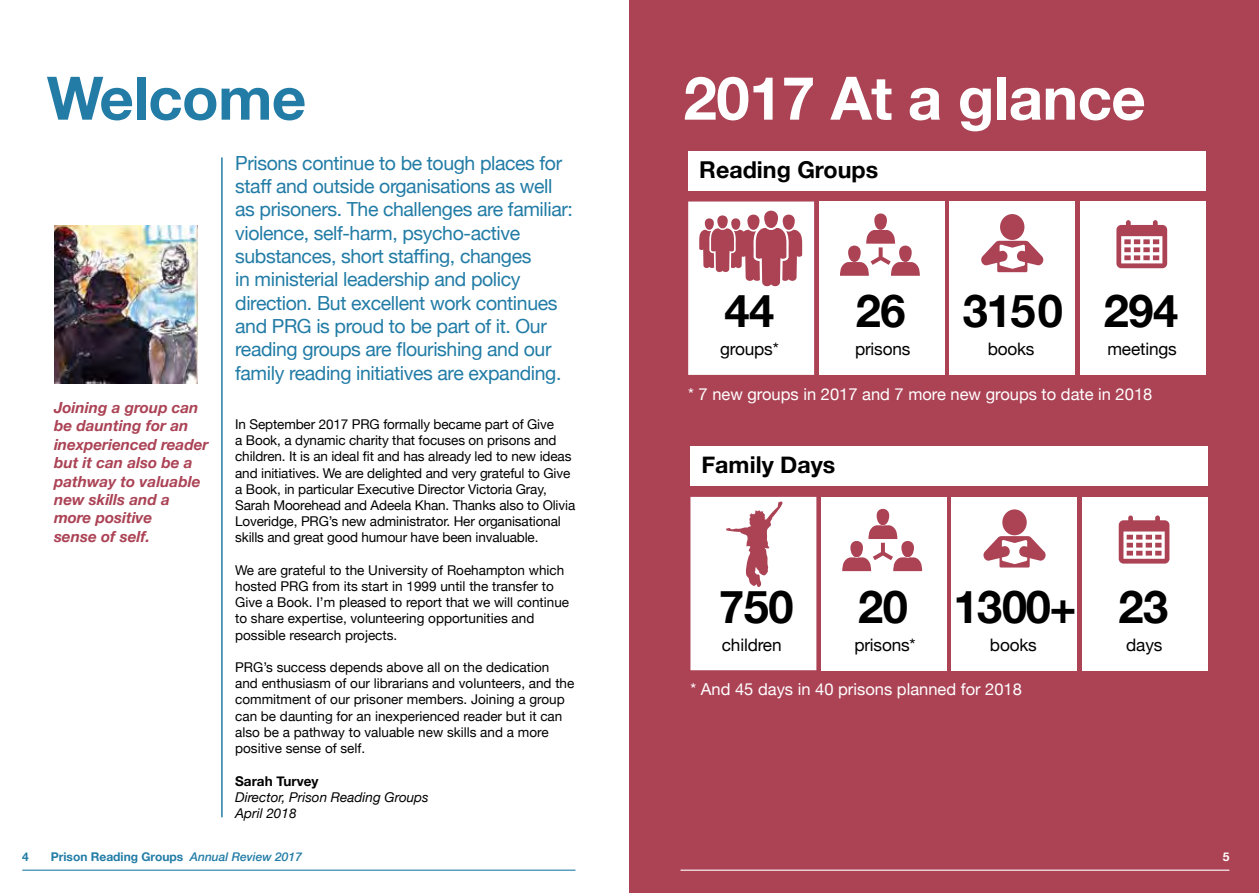
<style>
.page{position:relative;width:1259px;height:893px;background:#fff}
.page>*{position:absolute;margin:0;border:0;box-sizing:border-box;transform-origin:0 0}
.t1{font:700 60px "Helvetica Neue";letter-spacing:-.01em;color:#fff}
.t2{font:700 60px "Helvetica Neue";letter-spacing:-.01em;color:#227ca6}
.t3{font:700 45.15px "Helvetica Neue";letter-spacing:-.01em;color:#000}
.t4{font:700 23.25px "Helvetica Neue";color:#000}
.t5{font:19.5px/23.4px "Helvetica Neue";letter-spacing:-.02em;color:#227ca6}
.t6{font:17.25px "Helvetica Neue";letter-spacing:-.01em;color:#000}
.t7{font:16.5px "Helvetica Neue";color:#fff}
.t8{font:italic 700 15.3px/18.3px "Helvetica Neue";color:#ab4355}
.t9{font:13.5px/16.2px "Helvetica Neue";color:#000}
.t10{font:italic 13.5px/16.2px "Helvetica Neue";color:#000}
.t11{font:700 13.5px "Helvetica Neue";color:#000}
.t12{font:700 12px "Helvetica Neue";color:#227ca6}
.t13{font:700 12px "Helvetica Neue";color:#fff}
.s1{font-weight:500;font-style:italic}
</style>
<div class="page">
<div style="left:629px;top:0;width:630px;height:893px;background:#ab4355"></div>
<hr style="left:22px;top:870px;width:553px;height:1px;background:#227ca6">
<hr style="left:680px;top:870px;width:549px;height:1px;background:#fff">
<div style="left:818px;top:202px;width:126px;height:173px;background:#fff"></div>
<div style="left:949px;top:202px;width:126px;height:173px;background:#fff"></div>
<div style="left:1079px;top:202px;width:126px;height:173px;background:#fff"></div>
<svg style="left:688px;top:202px;width:126px;height:173px"></svg>
<svg style="left:840px;top:213px;width:80px;height:63px"></svg>
<div style="left:1000px;top:214px;width:24px;height:26px;background:#ab4355;border-radius:50%"></div>
<svg style="left:981px;top:241px;width:62px;height:31px"></svg>
<svg style="left:1116px;top:220px;width:51px;height:48px"></svg>
<hr style="left:221px;top:157px;width:2px;height:660px;background:#227ca6">
<img style="left:54px;top:225px;width:143px;height:159px">
<div style="left:688px;top:151px;width:517px;height:39px;background:#fff"></div>
<div style="left:821px;top:497px;width:126px;height:173px;background:#fff"></div>
<div style="left:951px;top:497px;width:126px;height:173px;background:#fff"></div>
<div style="left:1082px;top:497px;width:125px;height:173px;background:#fff"></div>
<svg style="left:842px;top:509px;width:80px;height:62px"></svg>
<div style="left:1002px;top:509px;width:24px;height:26px;background:#ab4355;border-radius:50%"></div>
<svg style="left:983px;top:536px;width:63px;height:31px"></svg>
<svg style="left:1118px;top:515px;width:51px;height:49px"></svg>
<div style="left:690px;top:446px;width:517px;height:40px;background:#fff"></div>
<svg style="left:690px;top:497px;width:126px;height:173px;background:#f9f1f3"></svg>
<h1 class="t2" style="left:47px;top:51px;width:261px">Welcome</h1>
<p class="t8" style="left:54px;top:399px;width:156px">Joining a group can be daunting for an inexperienced reader but it can also be a pathway to valuable new skills and a more positive<br>sense of self.</p>
<p class="t5" style="left:235px;top:152px;width:339px">Prisons continue to be tough places for staff and outside organisations as well as prisoners. The challenges are familiar: violence, self-harm, psycho-active substances, short staffing, changes<br>in ministerial leadership and policy direction. But excellent work continues and PRG is proud to be part of it. Our reading groups are flourishing and our family reading initiatives are expanding.</p>
<p class="t9" style="left:235px;top:417px;width:341px">In September 2017 PRG formally became part of Give<br>a Book, a dynamic charity that focuses on prisons and children. It is an ideal fit and has already led to new ideas and initiatives. We are delighted and very grateful to Give a Book, in particular Executive Director Victoria Gray, Sarah Moorehead and Adeela Khan. Thanks also to Olivia Loveridge, PRG’s new administrator. Her organisational skills and great good humour have been invaluable.</p>
<p class="t9" style="left:235px;top:563px;width:335px">We are grateful to the University of Roehampton which hosted PRG from its start in 1999 until the transfer to Give a Book. I’m pleased to report that we will continue to share expertise, volunteering opportunities and possible research projects.</p>
<p class="t9" style="left:235px;top:660px;width:341px">PRG’s success depends above all on the dedication and enthusiasm of our librarians and volunteers, and the commitment of our prisoner members. Joining a group can be daunting for an inexperienced reader but it can also be a pathway to valuable new skills and a more positive sense of self.</p>
<p class="t11" style="left:235px;top:770px;width:85px">Sarah Turvey</p>
<p class="t10" style="left:235px;top:790px;width:195px">Director, Prison Reading Groups<br>April 2018</p>
<h1 class="t1" style="left:683px;top:51px;width:464px">2017 At a glance</h1>
<h3 class="t4" style="left:699px;top:151px;width:180px">Reading Groups</h3>
<h2 class="t3" style="left:724px;top:276px;width:51px">44</h2>
<h2 class="t3" style="left:962px;top:276px;width:102px">3150</h2>
<p class="t6" style="left:987px;top:337px;width:48px">books</p>
<h2 class="t3" style="left:1104px;top:276px;width:76px">294</h2>
<h2 class="t3" style="left:856px;top:276px;width:51px">26</h2>
<p class="t6" style="left:720px;top:337px;width:60px">groups*</p>
<p class="t6" style="left:1107px;top:337px;width:71px">meetings</p>
<p class="t6" style="left:855px;top:337px;width:57px">prisons</p>
<p class="t7" style="left:688px;top:382px;width:466px">* 7 new groups in 2017 and 7 more new groups to date in 2018</p>
<h3 class="t4" style="left:701px;top:447px;width:135px">Family Days</h3>
<h2 class="t3" style="left:719px;top:571px;width:76px">750</h2>
<h2 class="t3" style="left:953px;top:571px;width:125px">1300+</h2>
<p class="t6" style="left:990px;top:632px;width:48px">books</p>
<h2 class="t3" style="left:858px;top:571px;width:51px">20</h2>
<h2 class="t3" style="left:1118px;top:571px;width:51px">23</h2>
<p class="t6" style="left:722px;top:632px;width:61px">children</p>
<p class="t6" style="left:1126px;top:632px;width:38px">days</p>
<p class="t6" style="left:854px;top:632px;width:63px">prisons*</p>
<p class="t7" style="left:690px;top:677px;width:333px">* And 45 days in 40 prisons planned for 2018</p>
<p class="t12" style="left:22px;top:847px;width:8px">4</p>
<p class="t12" style="left:51px;top:847px;width:252px">Prison Reading Groups <span class="s1">Annual Review 2017</span></p>
<p class="t13" style="left:1222px;top:847px;width:8px">5</p>
</div>
